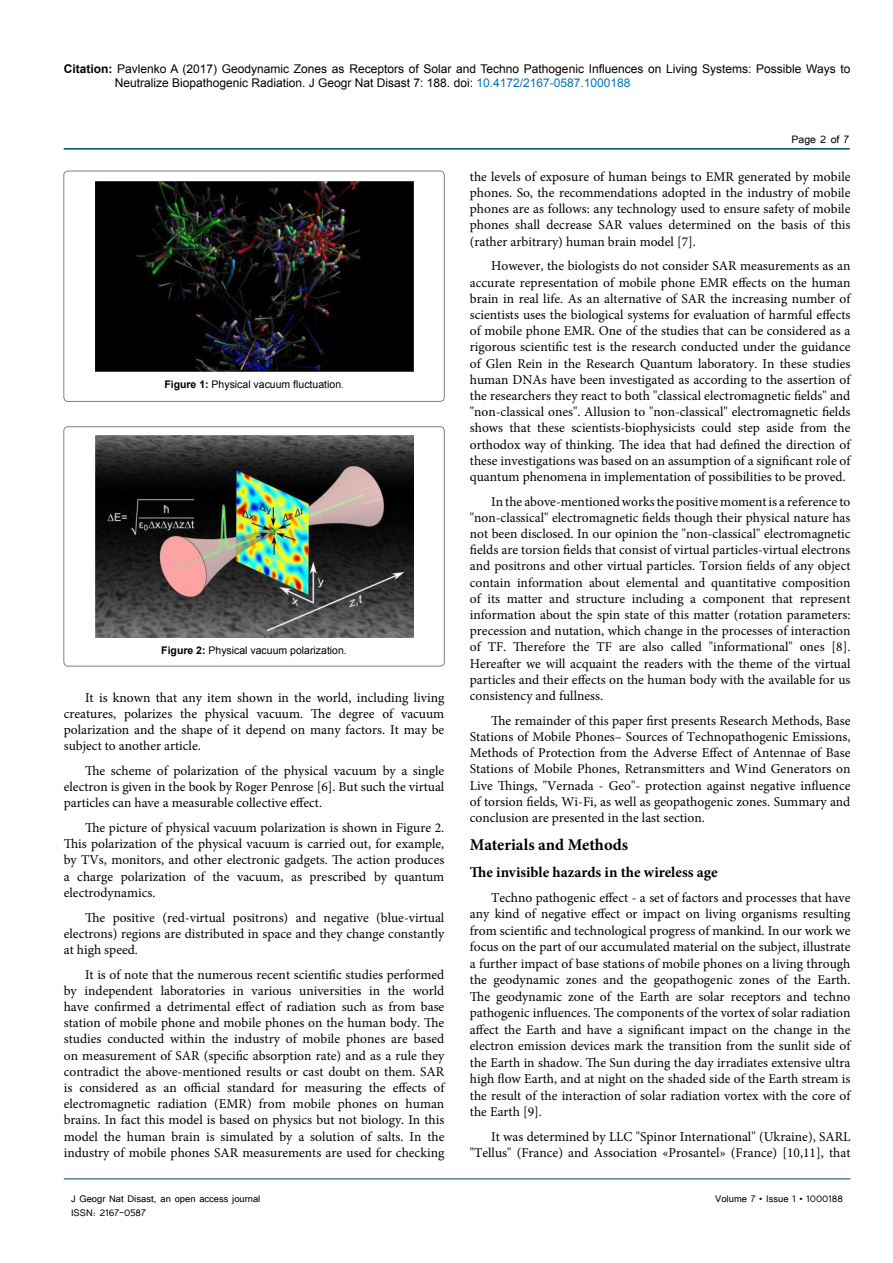
<style>
.page{position:relative;width:893px;height:1263px;background:#fff}
.page>*{position:absolute;margin:0;border:0;box-sizing:border-box;transform-origin:0 0}
.t1{font:700 16.5px "Minion Pro";color:#000}
.t2{font:700 15px "Minion Pro";color:#000}
.t3{font:13.5px/16.2px "Minion Pro";color:#000;text-align:justify}
.t4{font:13.5px "Tunga";color:#000}
.t5{font:12px/14.4px "Arial";color:#000}
.t6{font:12px "Tunga";color:#000}
.t7{font:10.5px "Arial";color:#000}
.s1{font-weight:700}
.s2{color:#0072bc}
.s3{font-family:"Times New Roman"}
</style>
<div class="page">
<hr style="left:64px;top:148px;width:786px;height:2px;background:#00455b">
<hr style="left:64px;top:1179px;width:786px;height:1px;background:#00455b">
<div style="left:64px;top:427px;width:380px;height:239px;border:1px solid #000;border-radius:4px"></div>
<img style="left:95px;top:435px;width:318px;height:203px">
<div style="left:64px;top:171px;width:380px;height:230px;border:1px solid #000;border-radius:4px"></div>
<img style="left:95px;top:181px;width:318px;height:190px">
<p class="t5" style="left:115px;top:61px;width:737px;text-indent:-51px"><span class="s1">Citation:</span> Pavlenko A (2017) Geodynamic Zones as Receptors of Solar and Techno Pathogenic Influences on Living Systems: Possible Ways to<br>Neutralize Biopathogenic Radiation. J Geogr Nat Disast 7: 188. doi: <span class="s2">10.4172/2167-0587.1000188</span></p>
<p class="t7" style="left:164px;top:377px;width:181px"><span class="s1">Figure 1:</span> Physical vacuum fluctuation<span class="s3">.</span></p>
<p class="t7" style="left:161px;top:643px;width:187px"><span class="s1">Figure 2:</span> Physical vacuum polarization.</p>
<p class="t3" style="left:64px;top:689px;width:382px;text-indent:21px">It is known that any item shown in the world, including living creatures, polarizes the physical vacuum. The degree of vacuum polarization and the shape of it depend on many factors. It may be subject to another article.</p>
<p class="t3" style="left:64px;top:762px;width:382px;text-indent:21px">The scheme of polarization of the physical vacuum by a single electron is given in the book by Roger Penrose [6]. But such the virtual particles can have a measurable collective effect.</p>
<p class="t3" style="left:64px;top:820px;width:382px;text-indent:21px">The picture of physical vacuum polarization is shown in Figure 2.<br>This polarization of the physical vacuum is carried out, for example, by TVs, monitors, and other electronic gadgets. The action produces a charge polarization of the vacuum, as prescribed by quantum electrodynamics.</p>
<p class="t3" style="left:64px;top:909px;width:382px;text-indent:21px">The positive (red-virtual positrons) and negative (blue-virtual electrons) regions are distributed in space and they change constantly at high speed.</p>
<p class="t3" style="left:64px;top:966px;width:382px;text-indent:21px">It is of note that the numerous recent scientific studies performed by independent laboratories in various universities in the world have confirmed a detrimental effect of radiation such as from base station of mobile phone and mobile phones on the human body. The studies conducted within the industry of mobile phones are based on measurement of SAR (specific absorption rate) and as a rule they contradict the above-mentioned results or cast doubt on them. SAR is considered as an official standard for measuring the effects of electromagnetic radiation (EMR) from mobile phones on human brains. In fact this model is based on physics but not biology. In this model the human brain is simulated by a solution of salts. In the industry of mobile phones SAR measurements are used for checking</p>
<p class="t4" style="left:791px;top:131px;width:59px">Page 2 of 7</p>
<p class="t3" style="left:470px;top:168px;width:382px">the levels of exposure of human beings to EMR generated by mobile phones. So, the recommendations adopted in the industry of mobile phones are as follows: any technology used to ensure safety of mobile phones shall decrease SAR values determined on the basis of this (rather arbitrary) human brain model [7].</p>
<p class="t3" style="left:470px;top:258px;width:382px;text-indent:21px">However, the biologists do not consider SAR measurements as an accurate representation of mobile phone EMR effects on the human brain in real life. As an alternative of SAR the increasing number of scientists uses the biological systems for evaluation of harmful effects of mobile phone EMR. One of the studies that can be considered as a rigorous scientific test is the research conducted under the guidance of Glen Rein in the Research Quantum laboratory. In these studies human DNAs have been investigated as according to the assertion of the researchers they react to both "classical electromagnetic fields" and "non-classical ones". Allusion to "non-classical" electromagnetic fields shows that these scientists-biophysicists could step aside from the orthodox way of thinking. The idea that had defined the direction of these investigations was based on an assumption of a significant role of quantum phenomena in implementation of possibilities to be proved.</p>
<p class="t3" style="left:470px;top:493px;width:382px;text-indent:21px">In the above-mentioned works the positive moment is a reference to "non-classical" electromagnetic fields though their physical nature has not been disclosed. In our opinion the "non-classical" electromagnetic fields are torsion fields that consist of virtual particles-virtual electrons and positrons and other virtual particles. Torsion fields of any object contain information about elemental and quantitative composition of its matter and structure including a component that represent information about the spin state of this matter (rotation parameters: precession and nutation, which change in the processes of interaction of TF. Therefore the TF are also called "informational" ones [8].<br>Hereafter we will acquaint the readers with the theme of the virtual particles and their effects on the human body with the available for us consistency and fullness.</p>
<p class="t3" style="left:470px;top:712px;width:382px;text-indent:21px">The remainder of this paper first presents Research Methods, Base Stations of Mobile Phones– Sources of Technopathogenic Emissions, Methods of Protection from the Adverse Effect of Antennae of Base Stations of Mobile Phones, Retransmitters and Wind Generators on Live Things, "Vernada - Geo"- protection against negative influence of torsion fields, Wi-Fi, as well as geopathogenic zones. Summary and conclusion are presented in the last section.</p>
<p class="t1" style="left:470px;top:833px;width:160px">Materials and Methods</p>
<p class="t2" style="left:470px;top:861px;width:249px">The invisible hazards in the wireless age</p>
<p class="t3" style="left:470px;top:889px;width:382px;text-indent:21px">Techno pathogenic effect - a set of factors and processes that have any kind of negative effect or impact on living organisms resulting from scientific and technological progress of mankind. In our work we focus on the part of our accumulated material on the subject, illustrate a further impact of base stations of mobile phones on a living through the geodynamic zones and the geopathogenic zones of the Earth.<br>The geodynamic zone of the Earth are solar receptors and techno pathogenic influences. The components of the vortex of solar radiation affect the Earth and have a significant impact on the change in the electron emission devices mark the transition from the sunlit side of the Earth in shadow. The Sun during the day irradiates extensive ultra high flow Earth, and at night on the shaded side of the Earth stream is the result of the interaction of solar radiation vortex with the core of the Earth [9].</p>
<p class="t3" style="left:470px;top:1128px;width:382px;text-align:right">It was determined by LLC "Spinor International" (Ukraine), SARL "Tellus" (France) and Association «Prosantel» (France) [10,11], that</p>
<p class="t6" style="left:71px;top:1190px;width:191px">J Geogr Nat Disast, an open access journal</p>
<p class="t6" style="left:715px;top:1190px;width:129px">Volume 7 • Issue 1 • 1000188</p>
<p class="t6" style="left:71px;top:1205px;width:76px">ISSN: 2167-0587</p>
</div>
